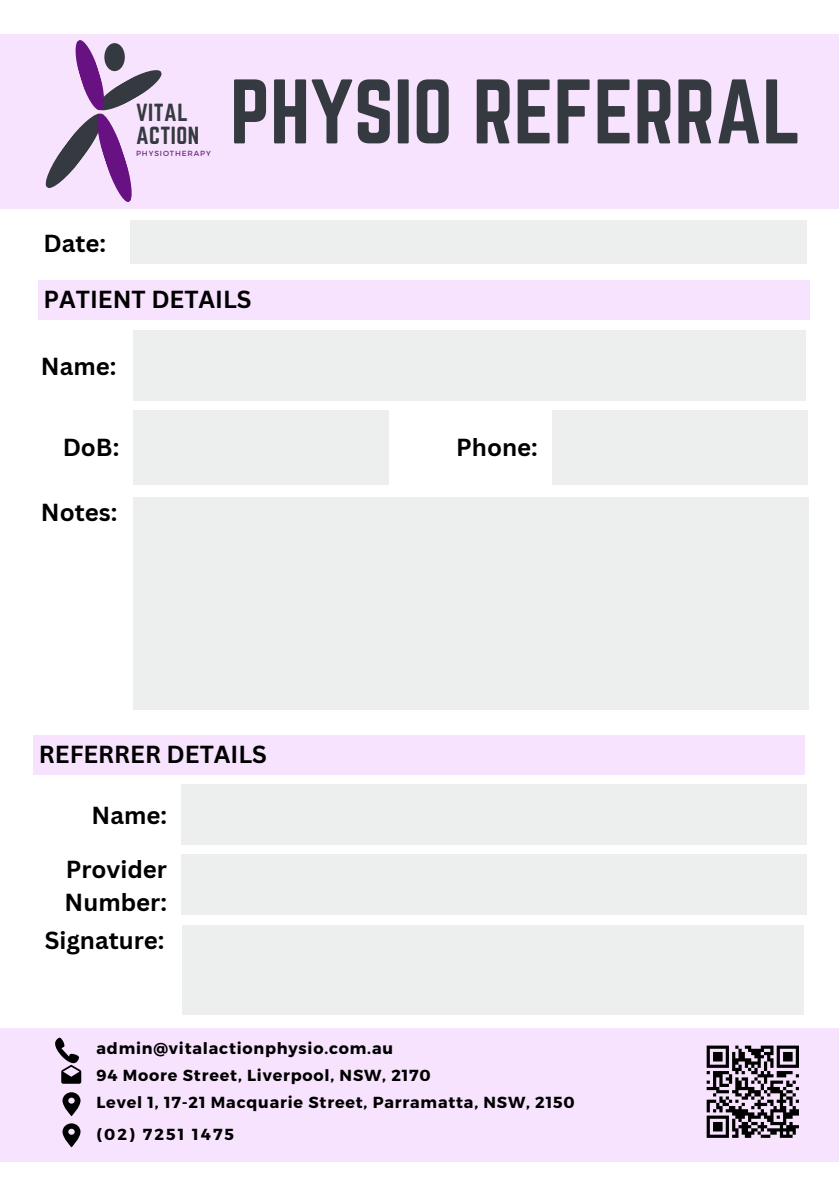
<style>
.page{position:relative;width:839px;height:1191px;background:#fff}
.page>*{position:absolute;margin:0;border:0;box-sizing:border-box;transform-origin:0 0}
.t1{font:80px "Norwester";color:#343a3f}
.t2{font:700 24px/33px "Canva Sans";color:#000}
.t3{font:21.6px/22.8px "Norwester";letter-spacing:.02em;color:#343a3f}
.t4{font:700 16px/27.4px "Montserrat";letter-spacing:.05em;color:#000}
.t5{font:700 16px "Montserrat";letter-spacing:.13em;color:#000}
.t6{font:7.4px "Montserrat";letter-spacing:.12em;color:#6f2984}
</style>
<div class="page">
<div style="left:0;top:34px;width:838px;height:175px;background:#f7e3fd"></div>
<svg style="left:45px;top:40px;width:117px;height:162px"></svg>
<div style="left:104px;top:43px;width:21px;height:28px;background:#343a3f;border-radius:50%"></div>
<div style="left:130px;top:221px;width:676px;height:43px;background:#edeeee"></div>
<div style="left:38px;top:281px;width:771px;height:39px;background:#f7e3fd"></div>
<div style="left:133px;top:330px;width:672px;height:71px;background:#edeeee"></div>
<div style="left:133px;top:411px;width:256px;height:73px;background:#edeeee"></div>
<div style="left:133px;top:498px;width:675px;height:212px;background:#edeeee"></div>
<div style="left:551px;top:411px;width:256px;height:73px;background:#edeeee"></div>
<div style="left:34px;top:735px;width:771px;height:40px;background:#f7e3fd"></div>
<div style="left:181px;top:784px;width:625px;height:61px;background:#edeeee"></div>
<div style="left:182px;top:925px;width:621px;height:90px;background:#edeeee"></div>
<div style="left:181px;top:855px;width:625px;height:60px;background:#edeeee"></div>
<div style="left:0;top:1028px;width:838px;height:134px;background:#f7e3fd"></div>
<svg style="left:62px;top:1092px;width:18px;height:24px"></svg>
<svg style="left:62px;top:1123px;width:18px;height:24px"></svg>
<svg style="left:55px;top:1038px;width:26px;height:46px"></svg>
<svg style="left:706px;top:1045px;width:93px;height:93px"></svg>
<h3 class="t3" style="left:136px;top:101px;width:64px">VITAL<br>ACTION</h3>
<p class="t6" style="left:136px;top:148px;width:76px">PHYSIOTHERAPY</p>
<h1 class="t1" style="left:230px;top:63px;width:573px">PHYSIO REFERRAL</h1>
<h2 class="t2" style="left:44px;top:226px;width:64px">Date:</h2>
<h2 class="t2" style="left:44px;top:282px;width:209px">PATIENT DETAILS</h2>
<h2 class="t2" style="left:41px;top:349px;width:77px">Name:</h2>
<h2 class="t2" style="left:63px;top:431px;width:58px">DoB:</h2>
<h2 class="t2" style="left:41px;top:495px;width:78px">Notes:</h2>
<h2 class="t2" style="left:39px;top:737px;width:229px">REFERRER DETAILS</h2>
<h2 class="t2" style="left:92px;top:798px;width:77px">Name:</h2>
<h2 class="t2" style="left:65px;top:852px;width:104px">Provider<br>Number:</h2>
<h2 class="t2" style="left:45px;top:923px;width:121px">Signature:</h2>
<h2 class="t2" style="left:456px;top:431px;width:83px">Phone:</h2>
<p class="t4" style="left:96px;top:1033px;width:479px">admin@vitalactionphysio.com.au<br>94 Moore Street, Liverpool, NSW, 2170<br>Level 1, 17-21 Macquarie Street, Parramatta, NSW, 2150</p>
<p class="t5" style="left:96px;top:1124px;width:139px">(02) 7251 1475</p>
</div>
